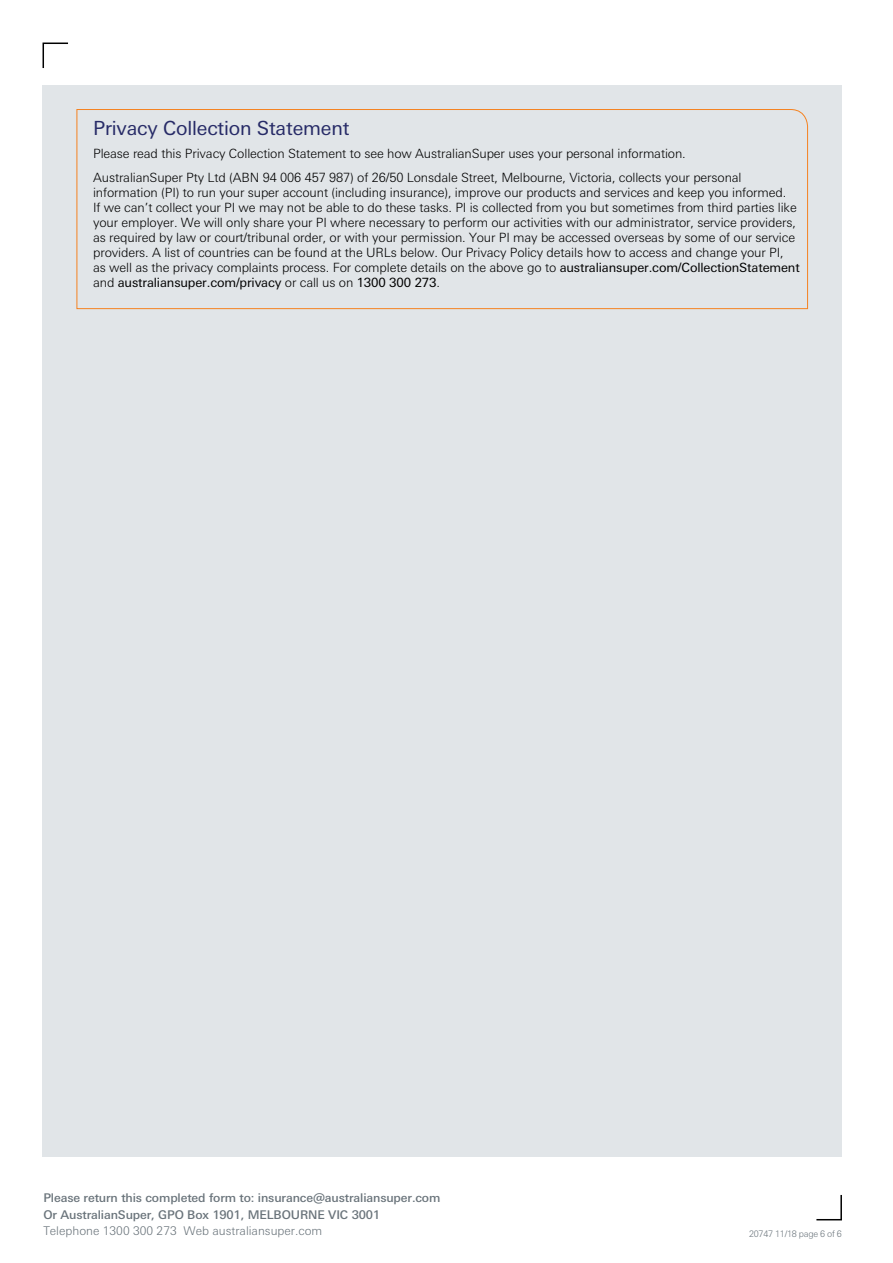
<style>
.page{position:relative;width:893px;height:1263px;background:#fff}
.page>*{position:absolute;margin:0;border:0;box-sizing:border-box;transform-origin:0 0}
.t1{font:19.5px "Univers Next Pro";letter-spacing:-.01em;color:#272b67}
.t2{font:300 12.75px/15px "Univers Next Pro";letter-spacing:-.01em;color:#000}
.t3{font:500 12px/16.5px "Univers Next Pro";letter-spacing:-.01em;color:#6a747b}
.t4{font:300 12px "Univers Next Pro";color:#6a747b}
.t5{font:300 9px "Univers Next Pro";letter-spacing:-.03em;color:#6a747b}
.s1{font-weight:400}
</style>
<div class="page">
<svg style="left:42px;top:42px;width:26px;height:26px"></svg>
<svg style="left:816px;top:1195px;width:26px;height:26px"></svg>
<div style="left:43px;top:85px;width:799px;height:1072px;background:#e1e5e8"></div>
<svg style="left:76px;top:109px;width:732px;height:200px"></svg>
<h1 class="t1" style="left:93px;top:116px;width:258px">Privacy Collection Statement</h1>
<p class="t2" style="left:93px;top:142px;width:650px;line-height:23.5px">Please read this Privacy Collection Statement to see how AustralianSuper uses your personal information.<br>AustralianSuper Pty Ltd (ABN 94 006 457 987) of 26/50 Lonsdale Street, Melbourne, Victoria, collects your personal</p>
<p class="t2" style="left:93px;top:184px;width:708px">information (PI) to run your super account (including insurance), improve our products and services and keep you informed.<br>If we can’t collect your PI we may not be able to do these tasks. PI is collected from you but sometimes from third parties like your employer. We will only share your PI where necessary to perform our activities with our administrator, service providers, as required by law or court/tribunal order, or with your permission. Your PI may be accessed overseas by some of our service providers. A list of countries can be found at the URLs below. Our Privacy Policy details how to access and change your PI,<br>as well as the privacy complaints process. For complete details on the above go to <span class="s1">australiansuper.com/CollectionStatement </span>and <span class="s1">australiansuper.com/privacy</span> or call us on <span class="s1">1300 300 273</span>.</p>
<p class="t3" style="left:43px;top:1190px;width:399px">Please return this completed form to: insurance@australiansuper.com<br>Or AustralianSuper, GPO Box 1901, MELBOURNE VIC 3001</p>
<p class="t4" style="left:43px;top:1224px;width:280px">Telephone 1300 300 273 Web australiansuper.com</p>
<p class="t5" style="left:749px;top:1228px;width:94px">20747 11/18 page 6 of 6</p>
</div>
